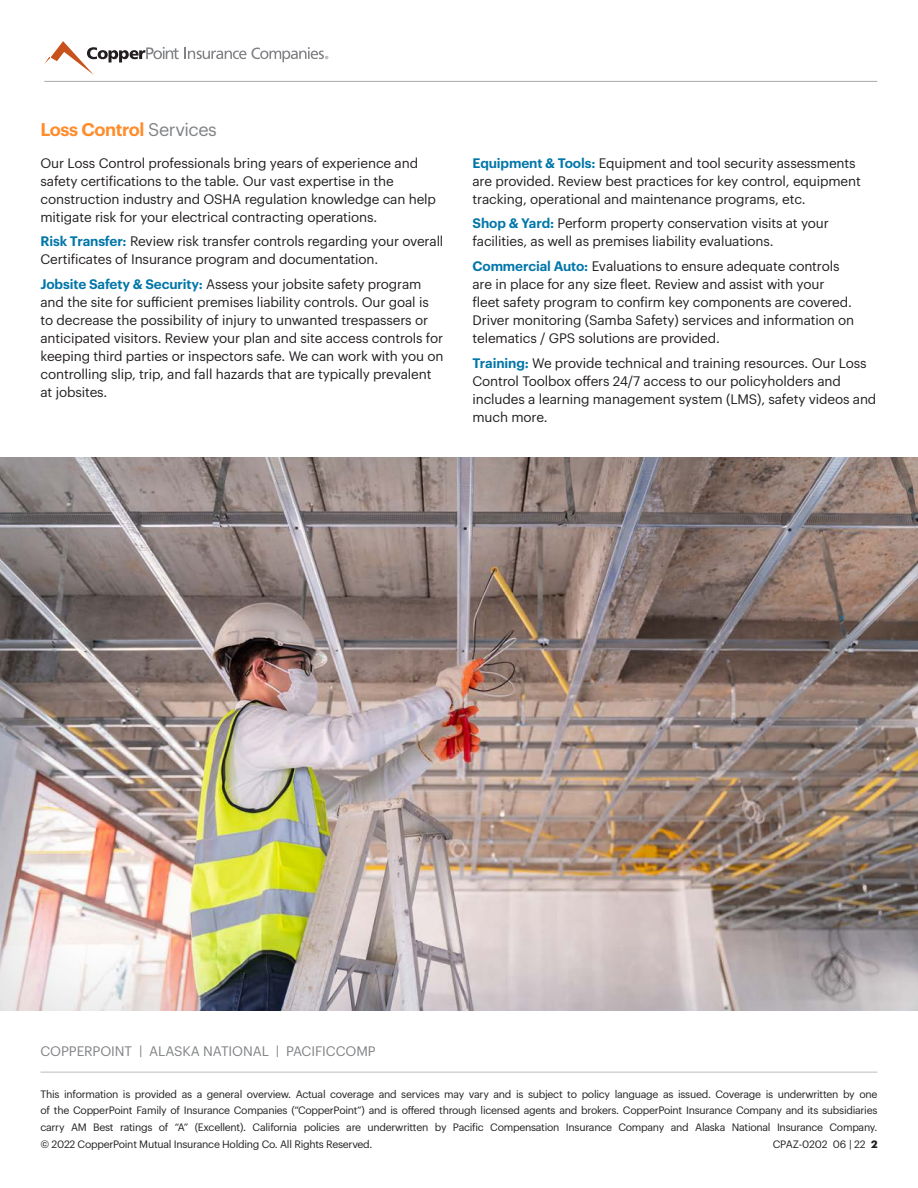
<style>
.page{position:relative;width:918px;height:1188px;background:#fff}
.page>*{position:absolute;margin:0;border:0;box-sizing:border-box;transform-origin:0 0}
.t1{font:600 18px "Graphik";letter-spacing:-.025em;color:#ff8c2b}
.t2{font:13.5px/18px "Graphik";letter-spacing:-.01em;color:#231f20}
.States{font:13.5px "Graphik";letter-spacing:-.005em;color:#808285}
.States-2{font:10.5px/16.5px "Graphik";letter-spacing:-.025em;color:#231f20;text-align:justify}
.s1{font-weight:400;color:#808285}
.s2{font-weight:600;color:#0076a9}
.s3{font-weight:700}
</style>
<div class="page">
<hr style="left:44px;top:81px;width:833px;height:1px;background:#a8a9ad">
<svg style="left:44px;top:41px;width:135px;height:34px"></svg>
<svg style="left:185px;top:47px;width:143px;height:15px"></svg>
<hr style="left:40px;top:1072px;width:838px;height:1px;background:#bcbdc0">
<div style="left:0;top:457px;width:918px;height:556px;background:#231f20;opacity:.16"></div>
<p class="t1" style="left:40px;top:116px;width:178px">Loss Control <span class="s1">Services</span></p>
<p class="t2" style="left:40px;top:153px;width:397px">Our Loss Control professionals bring years of experience and safety certifications to the table. Our vast expertise in the construction industry and OSHA regulation knowledge can help mitigate risk for your electrical contracting operations.</p>
<p class="t2" style="left:40px;top:231px;width:404px"><span class="s2">Risk Transfer:</span> Review risk transfer controls regarding your overall<br>Certificates of Insurance program and documentation.</p>
<p class="t2" style="left:40px;top:274px;width:405px"><span class="s2">Jobsite Safety &amp; Security:</span> Assess your jobsite safety program and the site for sufficient premises liability controls. Our goal is to decrease the possibility of injury to unwanted trespassers or anticipated visitors. Review your plan and site access controls for keeping third parties or inspectors safe. We can work with you on controlling slip, trip, and fall hazards that are typically prevalent at jobsites.</p>
<p class="t2" style="left:472px;top:153px;width:390px"><span class="s2">Equipment &amp; Tools:</span> Equipment and tool security assessments are provided. Review best practices for key control, equipment tracking, operational and maintenance programs, etc.</p>
<p class="t2" style="left:472px;top:213px;width:358px"><span class="s2">Shop &amp; Yard:</span> Perform property conservation visits at your facilities, as well as premises liability evaluations.</p>
<p class="t2" style="left:472px;top:256px;width:383px"><span class="s2">Commercial Auto:</span> Evaluations to ensure adequate controls are in place for any size fleet. Review and assist with your fleet safety program to confirm key components are covered.<br>Driver monitoring (Samba Safety) services and information on telematics / GPS solutions are provided.</p>
<p class="t2" style="left:472px;top:353px;width:405px"><span class="s2">Training:</span> We provide technical and training resources. Our Loss Control Toolbox offers 24/7 access to our policyholders and includes a learning management system (LMS), safety videos and much more.</p>
<p class="States" style="left:41px;top:1041px;width:337px">COPPERPOINT | ALASKA NATIONAL | PACIFICCOMP</p>
<p class="States-2" style="left:40px;top:1085px;width:839px">This information is provided as a general overview. Actual coverage and services may vary and is subject to policy language as issued. Coverage is underwritten by one of the CopperPoint Family of Insurance Companies (“CopperPoint”) and is offered through licensed agents and brokers. CopperPoint Insurance Company and its subsidiaries carry AM Best ratings of “A” (Excellent). California policies are underwritten by Pacific Compensation Insurance Company and Alaska National Insurance Company. © 2022 CopperPoint Mutual Insurance Holding Co. All Rights Reserved.</p>
<p class="States-2" style="left:773px;top:1135px;width:106px">CPAZ-0202 06 | 22 <span class="s3">2</span></p>
</div>
